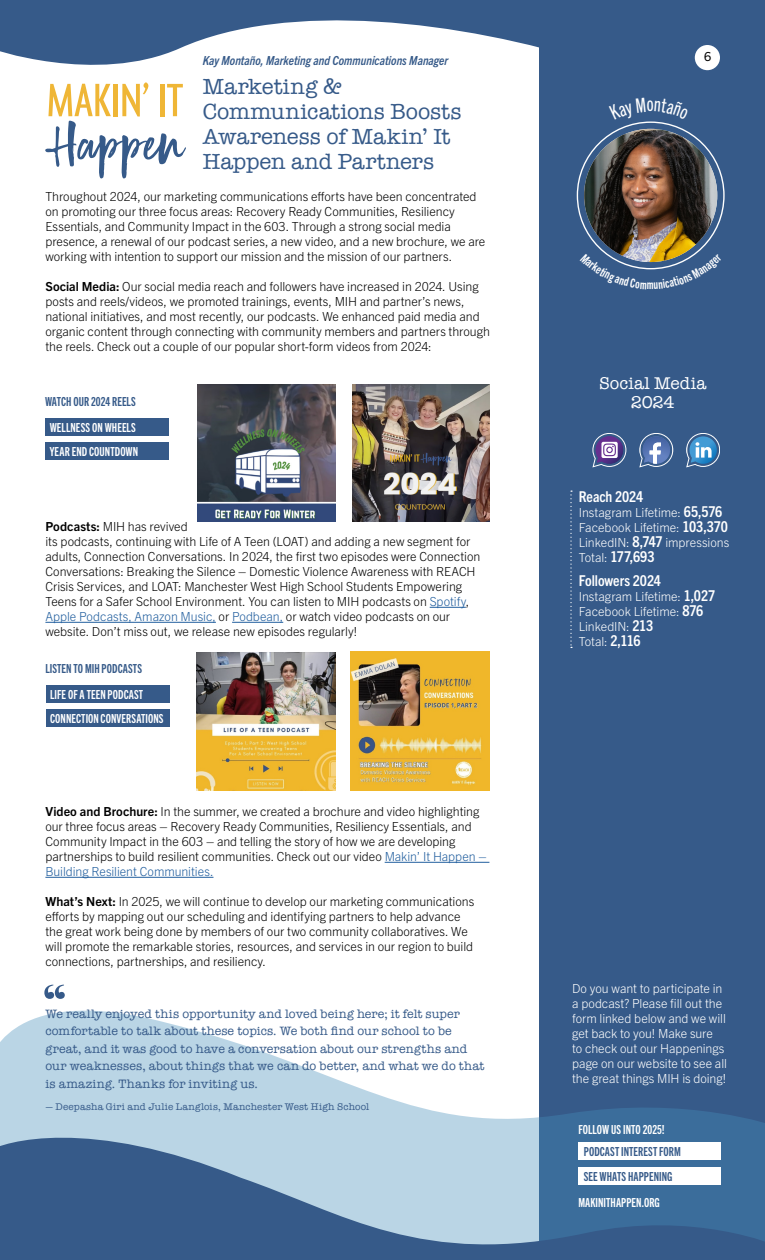
<style>
.page{position:relative;width:765px;height:1260px;background:#fff}
.page>*{position:absolute;margin:0;border:0;box-sizing:border-box;transform-origin:0 0}
.t1{font:500 75px "Big Caslon";color:#365a89}
.t2{font:22.5px/25px "American Typewriter";color:#365a89}
.t3{font:17.5px/18.8px "American Typewriter";letter-spacing:-.005em;color:#fff;text-align:center}
.t4{font:700 condensed 15px/24px "Trade Gothic Next LT Pro";letter-spacing:-.005em;color:#fff}
.t5{font:300 12.5px/15px "Trade Gothic Next LT Pro";color:#000}
.t6{font:300 12.5px/15px "Trade Gothic Next LT Pro";letter-spacing:-.005em;color:#fff}
.t7{font:12.5px/17.5px "American Typewriter";letter-spacing:.01em;color:#365a89}
.t8{font:12.5px "Trade Gothic Next LT Pro Bd Cm";letter-spacing:.005em;color:#fff}
.t9{font:12.5px "Trade Gothic Next LT Pro Bd Cm";letter-spacing:.005em;color:#365a89}
.t10{font:italic 700 condensed 12.5px "Trade Gothic Next LT Pro";color:#365a89}
.t11{font:12.5px "Trade Gothic Next LT Pro";color:#000}
.t12{font:10px "American Typewriter";letter-spacing:.02em;color:#365a89}
.s1{font-weight:700}
.s2{color:#215e9e}
.s3{font-weight:700;font-stretch:condensed;font-size:15px}
.s4{font-weight:300;font-stretch:normal;font-size:12.5px}
</style>
<div class="page">
<div style="left:540px;top:0;width:225px;height:1260px;background:#365a89"></div>
<svg style="left:0;top:0;width:720px;height:107px;fill:#365a89"></svg>
<svg style="left:0;top:1009px;width:732px;height:107px"></svg>
<svg style="left:0;top:1116px;width:765px;height:144px;background:#698caf"></svg>
<div style="left:578px;top:1167px;width:143px;height:18px;background:#fff"></div>
<hr style="left:430px;top:607px;width:36px;height:1px;background:#215e9e">
<hr style="left:45px;top:622px;width:171px;height:1px;background:#215e9e">
<hr style="left:232px;top:622px;width:51px;height:1px;background:#215e9e">
<hr style="left:385px;top:862px;width:104px;height:1px;background:#215e9e">
<hr style="left:45px;top:877px;width:168px;height:1px;background:#215e9e">
<svg style="left:45px;top:82px;width:141px;height:96px"></svg>
<img style="left:584px;top:129px;width:133px;height:133px;border-radius:67px">
<img style="left:197px;top:385px;width:138px;height:137px">
<img style="left:196px;top:653px;width:140px;height:137px">
<img style="left:352px;top:385px;width:138px;height:137px">
<img style="left:350px;top:652px;width:140px;height:138px">
<div style="left:578px;top:1142px;width:143px;height:18px;background:#fff"></div>
<div style="left:45px;top:418px;width:124px;height:18px;background:#365a89"></div>
<div style="left:46px;top:685px;width:123px;height:18px;background:#365a89"></div>
<div style="left:45px;top:443px;width:124px;height:17px;background:#365a89"></div>
<div style="left:46px;top:710px;width:123px;height:17px;background:#365a89"></div>
<svg style="left:570px;top:491px;width:2px;height:157px"></svg>
<svg style="left:686px;top:433px;width:34px;height:34px"></svg>
<svg style="left:593px;top:433px;width:33px;height:34px"></svg>
<svg style="left:639px;top:433px;width:34px;height:34px"></svg>
<div style="left:695px;top:45px;width:25px;height:25px;background:#fff;border-radius:50%"></div>
<svg style="left:609px;top:97px;width:80px;height:10px"></svg>
<svg style="left:604px;top:253px;width:93px;height:17px"></svg>
<p class="t10" style="left:203px;top:52px;width:247px">Kay Montaño, Marketing and Communications Manager</p>
<h2 class="t2" style="left:203px;top:73px;width:260px">Marketing &amp;<br>Communications Boosts<br>Awareness of Makin’ It<br>Happen and Partners</h2>
<p class="t5" style="left:45px;top:188px;width:441px">Throughout 2024, our marketing communications efforts have been concentrated on promoting our three focus areas: Recovery Ready Communities, Resiliency Essentials, and Community Impact in the 603. Through a strong social media presence, a renewal of our podcast series, a new video, and a new brochure, we are working with intention to support our mission and the mission of our partners.</p>
<p class="t5" style="left:45px;top:278px;width:446px"><span class="s1">Social Media:</span> Our social media reach and followers have increased in 2024. Using posts and reels/videos, we promoted trainings, events, MIH and partner’s news, national initiatives, and most recently, our podcasts. We enhanced paid media and organic content through connecting with community members and partners through the reels. Check out a couple of our popular short-form videos from 2024:</p>
<p class="t9" style="left:45px;top:393px;width:92px">WATCH OUR 2024 REELS</p>
<p class="t8" style="left:50px;top:419px;width:88px">WELLNESS ON WHEELS</p>
<p class="t8" style="left:50px;top:443px;width:90px">YEAR END COUNTDOWN</p>
<p class="t5" style="left:45px;top:518px;width:436px"><span class="s1">Podcasts:</span> MIH has revived<br>its podcasts, continuing with Life of A Teen (LOAT) and adding a new segment for adults, Connection Conversations. In 2024, the first two episodes were Connection Conversations: Breaking the Silence – Domestic Violence Awareness with REACH Crisis Services, and LOAT: Manchester West High School Students Empowering Teens for a Safer School Environment. You can listen to MIH podcasts on <span class="s2">Spotify</span>, <span class="s2">Apple Podcasts, Amazon Music,</span> or <span class="s2">Podbean,</span> or watch video podcasts on our website. Don’t miss out, we release new episodes regularly!</p>
<p class="t9" style="left:45px;top:660px;width:98px">LISTEN TO MIH PODCASTS</p>
<p class="t8" style="left:50px;top:686px;width:94px">LIFE OF A TEEN PODCAST</p>
<p class="t8" style="left:50px;top:710px;width:115px">CONNECTION CONVERSATIONS</p>
<p class="t5" style="left:45px;top:803px;width:443px"><span class="s1">Video and Brochure:</span> In the summer, we created a brochure and video highlighting our three focus areas – Recovery Ready Communities, Resiliency Essentials, and Community Impact in the 603 – and telling the story of how we are developing partnerships to build resilient communities. Check out our video <span class="s2">Makin’ It Happen – Building Resilient Communities.</span></p>
<p class="t5" style="left:45px;top:893px;width:430px"><span class="s1">What’s Next:</span> In 2025, we will continue to develop our marketing communications efforts by mapping out our scheduling and identifying partners to help advance the great work being done by members of our two community collaboratives. We will promote the remarkable stories, resources, and services in our region to build connections, partnerships, and resiliency.</p>
<h1 class="t1" style="left:45px;top:951px;width:22px">“</h1>
<p class="t7" style="left:45px;top:1004px;width:441px">We really enjoyed this opportunity and loved being here; it felt super comfortable to talk about these topics. We both find our school to be great, and it was good to have a conversation about our strengths and our weaknesses, about things that we can do better, and what we do that is amazing. Thanks for inviting us.</p>
<p class="t12" style="left:45px;top:1099px;width:325px">— Deepasha Giri and Julie Langlois, Manchester West High School</p>
<p class="t11" style="left:704px;top:48px;width:9px">6</p>
<h3 class="t3" style="left:599px;top:373px;width:108px">Social Media<br>2024</h3>
<p class="t4" style="left:579px;top:484px;width:66px">Reach 2024</p>
<p class="t6" style="left:579px;top:504px;width:152px">Instagram Lifetime: <span class="s3">65,576<br></span>Facebook Lifetime: <span class="s3">103,370<br></span>LinkedIN: <span class="s3">8,747</span> impressions</p>
<p class="t4" style="left:579px;top:544px;width:84px"><span class="s4">Total:</span> 177,693<br>Followers 2024</p>
<p class="t6" style="left:579px;top:588px;width:138px">Instagram Lifetime: <span class="s3">1,027<br></span>Facebook Lifetime: <span class="s3">876<br></span>LinkedIN: <span class="s3">213<br></span>Total: <span class="s3">2,116</span></p>
<p class="t6" style="left:572px;top:980px;width:156px">Do you want to participate in a podcast? Please fill out the form linked below and we will get back to you! Make sure<br>to check out our Happenings page on our website to see all the great things MIH is doing!</p>
<p class="t8" style="left:578px;top:1121px;width:88px">FOLLOW US INTO 2025!</p>
<p class="t9" style="left:584px;top:1144px;width:99px">PODCAST INTEREST FORM</p>
<p class="t9" style="left:584px;top:1168px;width:90px">SEE WHATS HAPPENING</p>
<p class="t8" style="left:578px;top:1194px;width:83px">MAKINITHAPPEN.ORG</p>
</div>
